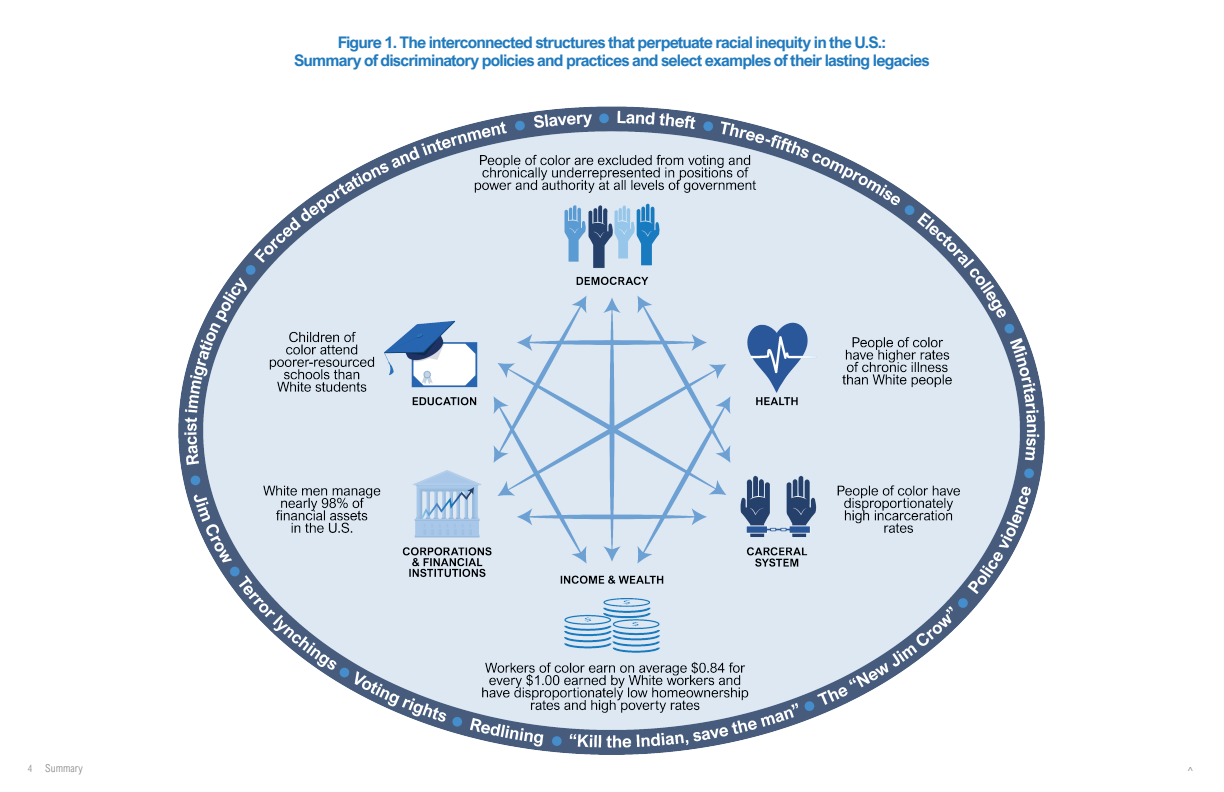
<style>
.page{position:relative;width:1224px;height:792px;background:#fff}
.page>*{position:absolute;margin:0;border:0;box-sizing:border-box;transform-origin:0 0}
.t1{font:700 16px/18px "Arial Nova";letter-spacing:-.05em;color:#207abe;text-align:center}
.t2{font:12px "Proxima Soft";color:#838383}
.t3{font:300 11px "Arial Nova Cond";letter-spacing:.005em;color:#838383}
.s1{font-size:10px}
</style>
<div class="page">
<img style="left:178px;top:106px;width:867px;height:649px">
<p class="t1" style="left:294px;top:33px;width:637px">Figure 1. The interconnected structures that perpetuate racial inequity in the U.S.:<br>Summary of discriminatory policies and practices and select examples of their lasting legacies</p>
<p class="t3" style="left:28px;top:761px;width:56px"><span class="s1">4</span> Summary</p>
<p class="t2" style="left:1188px;top:762px;width:7px">^</p>
</div>
